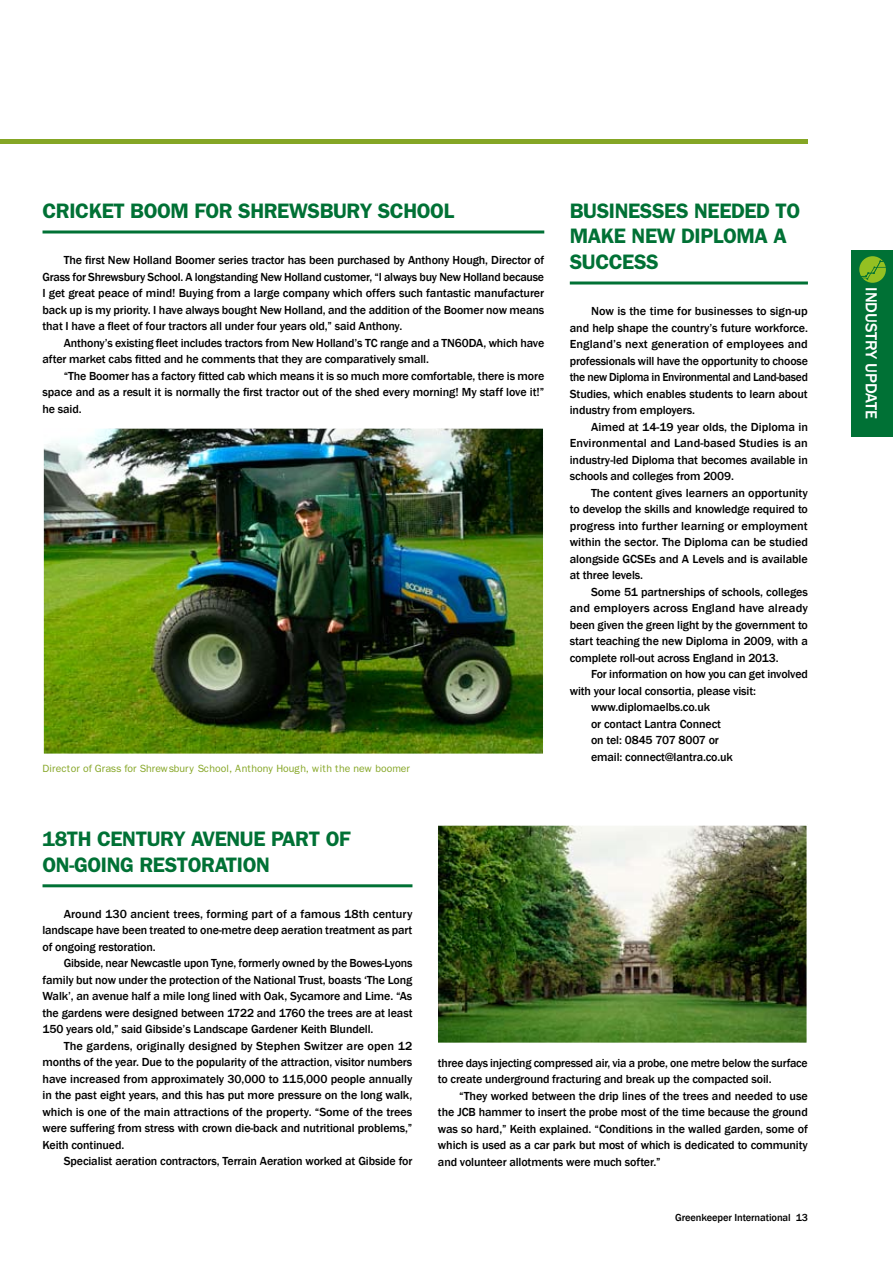
<style>
.page{position:relative;width:893px;height:1263px;background:#fff}
.page>*{position:absolute;margin:0;border:0;box-sizing:border-box;transform-origin:0 0}
.t1{font:600 21px/25.5px "Franklin Gothic";letter-spacing:-.02em;color:#007135}
.t2{font:500 16.5px "Franklin Gothic";letter-spacing:-.005em;color:#fff}
.t3{font:500 12px/16.5px "Franklin Gothic";letter-spacing:-.01em;color:#000;text-align:justify}
.t4{font:10.5px "Franklin Gothic";letter-spacing:-.005em;color:#85a625}
.t5{font:500 10.5px "Franklin Gothic";letter-spacing:-.01em;color:#000}
</style>
<div class="page">
<hr style="left:0;top:140px;width:808px;height:4px;background:#85a625">
<div style="left:852px;top:251px;width:41px;height:186px;background:#007135"></div>
<svg style="left:859px;top:256px;width:27px;height:27px"></svg>
<img style="left:43px;top:428px;width:500px;height:326px">
<hr style="left:570px;top:281px;width:238px;height:3px;background:#007135">
<hr style="left:43px;top:230px;width:501px;height:3px;background:#007135">
<hr style="left:43px;top:884px;width:369px;height:3px;background:#007135">
<img style="left:438px;top:825px;width:369px;height:218px">
<h1 class="t1" style="left:43px;top:198px;width:413px">CRICKET BOOM FOR SHREWSBURY SCHOOL</h1>
<p class="t3" style="left:43px;top:252px;width:503px;text-indent:21px">The first New Holland Boomer series tractor has been purchased by Anthony Hough, Director of Grass for Shrewsbury School. A longstanding New Holland customer, “I always buy New Holland because I get great peace of mind! Buying from a large company which offers such fantastic manufacturer back up is my priority. I have always bought New Holland, and the addition of the Boomer now means that I have a fleet of four tractors all under four years old,” said Anthony.</p>
<p class="t3" style="left:43px;top:334px;width:503px;text-indent:21px">Anthony’s existing fleet includes tractors from New Holland’s TC range and a TN60DA, which have after market cabs fitted and he comments that they are comparatively small.</p>
<p class="t3" style="left:43px;top:367px;width:503px;text-indent:21px">“The Boomer has a factory fitted cab which means it is so much more comfortable, there is more space and as a result it is normally the first tractor out of the shed every morning! My staff love it!” he said.</p>
<p class="t4" style="left:43px;top:762px;width:369px">Director of Grass for Shrewsbury School, Anthony Hough, with the new boomer</p>
<h1 class="t1" style="left:570px;top:198px;width:232px">BUSINESSES NEEDED TO<br>MAKE NEW DIPLOMA A<br>SUCCESS</h1>
<p class="t3" style="left:570px;top:303px;width:240px;text-indent:21px">Now is the time for businesses to sign-up and help shape the country’s future workforce.<br>England’s next generation of employees and professionals will have the opportunity to choose the new Diploma in Environmental and Land-based Studies, which enables students to learn about industry from employers.</p>
<p class="t3" style="left:570px;top:418px;width:240px;text-indent:21px">Aimed at 14-19 year olds, the Diploma in Environmental and Land-based Studies is an industry-led Diploma that becomes available in schools and colleges from 2009.</p>
<p class="t3" style="left:570px;top:484px;width:240px;text-indent:21px">The content gives learners an opportunity to develop the skills and knowledge required to progress into further learning or employment within the sector. The Diploma can be studied alongside GCSEs and A Levels and is available at three levels.</p>
<p class="t3" style="left:570px;top:583px;width:240px;text-indent:21px">Some 51 partnerships of schools, colleges and employers across England have already been given the green light by the government to start teaching the new Diploma in 2009, with a complete roll-out across England in 2013.</p>
<p class="t3" style="left:591px;top:666px;width:218px">For information on how you can get involved</p>
<p class="t3" style="left:570px;top:682px;width:188px">with your local consortia, please visit:</p>
<p class="t3" style="left:591px;top:699px;width:121px">www.diplomaelbs.co.uk</p>
<p class="t3" style="left:591px;top:715px;width:131px">or contact Lantra Connect</p>
<p class="t3" style="left:591px;top:732px;width:129px">on tel: 0845 707 8007 or</p>
<p class="t3" style="left:591px;top:748px;width:143px">email: connect@lantra.co.uk</p>
<h1 class="t1" style="left:43px;top:826px;width:309px">18TH CENTURY AVENUE PART OF<br>ON-GOING RESTORATION</h1>
<p class="t3" style="left:43px;top:906px;width:371px;text-indent:21px">Around 130 ancient trees, forming part of a famous 18th century landscape have been treated to one-metre deep aeration treatment as part of ongoing restoration.</p>
<p class="t3" style="left:43px;top:955px;width:371px;text-indent:21px">Gibside, near Newcastle upon Tyne, formerly owned by the Bowes-Lyons family but now under the protection of the National Trust, boasts ‘The Long Walk’, an avenue half a mile long lined with Oak, Sycamore and Lime. “As the gardens were designed between 1722 and 1760 the trees are at least 150 years old,” said Gibside’s Landscape Gardener Keith Blundell.</p>
<p class="t3" style="left:43px;top:1038px;width:371px;text-indent:21px">The gardens, originally designed by Stephen Switzer are open 12 months of the year. Due to the popularity of the attraction, visitor numbers have increased from approximately 30,000 to 115,000 people annually in the past eight years, and this has put more pressure on the long walk, which is one of the main attractions of the property. “Some of the trees were suffering from stress with crown die-back and nutritional problems,” Keith continued.</p>
<p class="t3" style="left:64px;top:1153px;width:350px">Specialist aeration contractors, Terrain Aeration worked at Gibside for</p>
<p class="t3" style="left:438px;top:1055px;width:371px">three days injecting compressed air, via a probe, one metre below the surface to create underground fracturing and break up the compacted soil.</p>
<p class="t3" style="left:438px;top:1088px;width:371px;text-indent:21px">“They worked between the drip lines of the trees and needed to use the JCB hammer to insert the probe most of the time because the ground was so hard,” Keith explained. “Conditions in the walled garden, some of which is used as a car park but most of which is dedicated to community and volunteer allotments were much softer.”</p>
<p class="t5" style="left:675px;top:1211px;width:134px">Greenkeeper International 13</p>
<h2 class="t2" style="left:881px;top:287px;width:133px;rotate:90deg">INDUSTRY UPDATE</h2>
</div>
